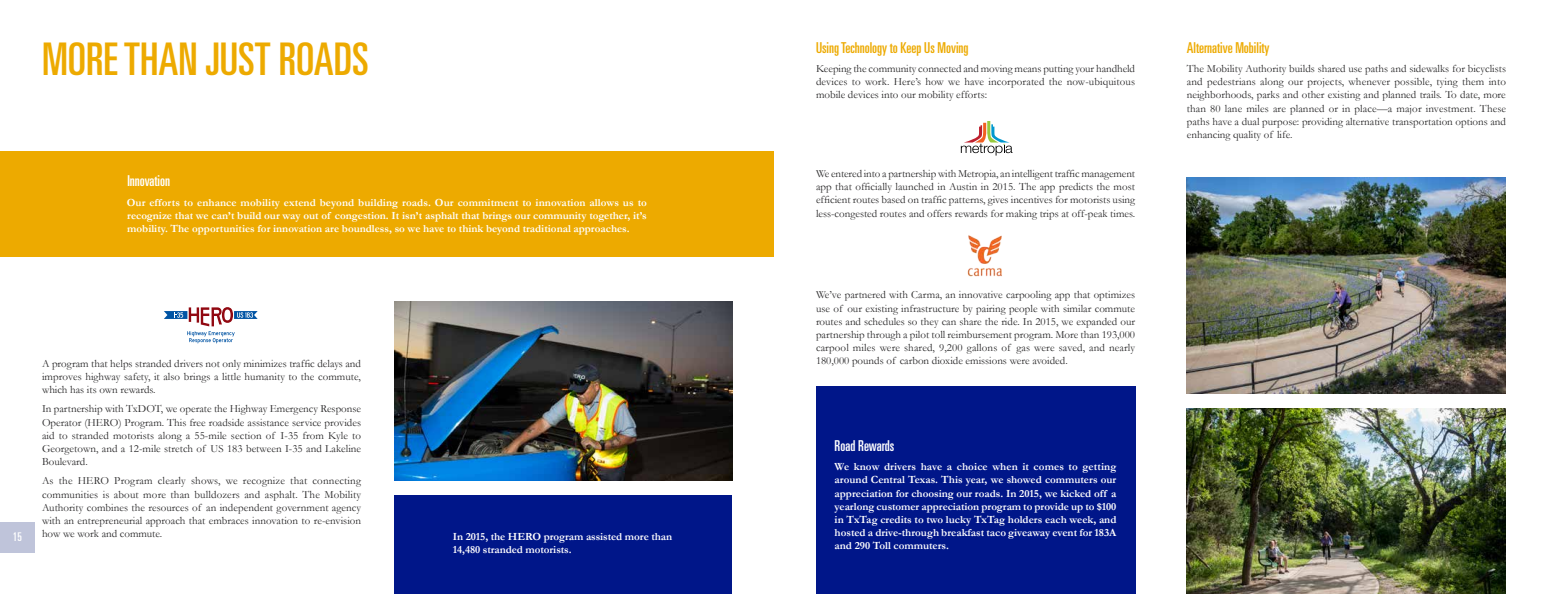
<style>
.page{position:relative;width:1548px;height:594px;background:#fff}
.page>*{position:absolute;margin:0;border:0;box-sizing:border-box;transform-origin:0 0}
.t1{font:ultra-condensed 45px "Univers LT Std";color:#edaa00}
.t2{font:ultra-condensed 15px "Univers LT Std";color:#edaa00}
.t3{font:ultra-condensed 15px "Univers LT Std";color:#fff}
.t4{font:ultra-condensed 12px "Univers LT Std";color:#fff}
.t5{font:11px/13.2px "Garamond";color:#292829;text-align:justify}
.t6{font:700 11px/13.2px "Garamond";color:#fff;text-align:justify}
</style>
<div class="page">
<div style="left:0;top:522px;width:35px;height:30px;background:#bfc4da"></div>
<svg style="left:961px;top:122px;width:52px;height:34px"></svg>
<div style="left:0;top:151px;width:774px;height:105px;background:#edaa00"></div>
<svg style="left:164px;top:307px;width:94px;height:37px"></svg>
<img style="left:394px;top:302px;width:338px;height:178px">
<img style="left:1187px;top:408px;width:319px;height:186px">
<div style="left:394px;top:496px;width:338px;height:98px;background:#001689"></div>
<div style="left:816px;top:387px;width:319px;height:207px;background:#001689"></div>
<img style="left:967px;top:235px;width:35px;height:42px">
<img style="left:1187px;top:177px;width:319px;height:216px">
<h1 class="t1" style="left:42px;top:33px;width:328px">MORE THAN JUST ROADS</h1>
<h2 class="t3" style="left:127px;top:172px;width:44px">Innovation</h2>
<p class="t6" style="left:127px;top:195px;width:522px">Our efforts to enhance mobility extend beyond building roads. Our commitment to innovation allows us to recognize that we can’t build our way out of congestion. It isn’t asphalt that brings our community together, it’s mobility. The opportunities for innovation are boundless, so we have to think beyond traditional approaches.</p>
<p class="t4" style="left:13px;top:530px;width:10px">15</p>
<p class="t5" style="left:42px;top:357px;width:321px">A program that helps stranded drivers not only minimizes traffic delays and improves highway safety, it also brings a little humanity to the commute, which has its own rewards.</p>
<p class="t5" style="left:42px;top:402px;width:321px">In partnership with TxDOT, we operate the Highway Emergency Response Operator (HERO) Program. This free roadside assistance service provides aid to stranded motorists along a 55-mile section of I-35 from Kyle to Georgetown, and a 12-mile stretch of US 183 between I-35 and Lakeline Boulevard.</p>
<p class="t5" style="left:42px;top:474px;width:321px">As the HERO Program clearly shows, we recognize that connecting communities is about more than bulldozers and asphalt. The Mobility Authority combines the resources of an independent government agency with an entrepreneurial approach that embraces innovation to re-envision how we work and commute.</p>
<p class="t6" style="left:453px;top:529px;width:221px">In 2015, the HERO program assisted more than<br>14,480 stranded motorists.</p>
<h2 class="t2" style="left:816px;top:39px;width:154px">Using Technology to Keep Us Moving</h2>
<p class="t5" style="left:816px;top:62px;width:321px">Keeping the community connected and moving means putting your handheld devices to work. Here’s how we have incorporated the now-ubiquitous mobile devices into our mobility efforts:</p>
<p class="t5" style="left:816px;top:167px;width:321px">We entered into a partnership with Metropia, an intelligent traffic management app that officially launched in Austin in 2015. The app predicts the most efficient routes based on traffic patterns, gives incentives for motorists using less-congested routes and offers rewards for making trips at off-peak times.</p>
<p class="t5" style="left:816px;top:288px;width:321px">We’ve partnered with Carma, an innovative carpooling app that optimizes use of our existing infrastructure by pairing people with similar commute routes and schedules so they can share the ride. In 2015, we expanded our partnership through a pilot toll reimbursement program. More than 193,000 carpool miles were shared, 9,200 gallons of gas were saved, and nearly 180,000 pounds of carbon dioxide emissions were avoided.</p>
<h2 class="t3" style="left:835px;top:437px;width:61px">Road Rewards</h2>
<p class="t6" style="left:835px;top:460px;width:283px">We know drivers have a choice when it comes to getting around Central Texas. This year, we showed commuters our appreciation for choosing our roads. In 2015, we kicked off a yearlong customer appreciation program to provide up to $100 in TxTag credits to two lucky TxTag holders each week, and hosted a drive-through breakfast taco giveaway event for 183A and 290 Toll commuters.</p>
<h2 class="t2" style="left:1187px;top:39px;width:84px">Alternative Mobility</h2>
<p class="t5" style="left:1187px;top:62px;width:321px">The Mobility Authority builds shared use paths and sidewalks for bicyclists and pedestrians along our projects, whenever possible, tying them into neighborhoods, parks and other existing and planned trails. To date, more than 80 lane miles are planned or in place—a major investment. These paths have a dual purpose: providing alternative transportation options and enhancing quality of life.</p>
</div>
